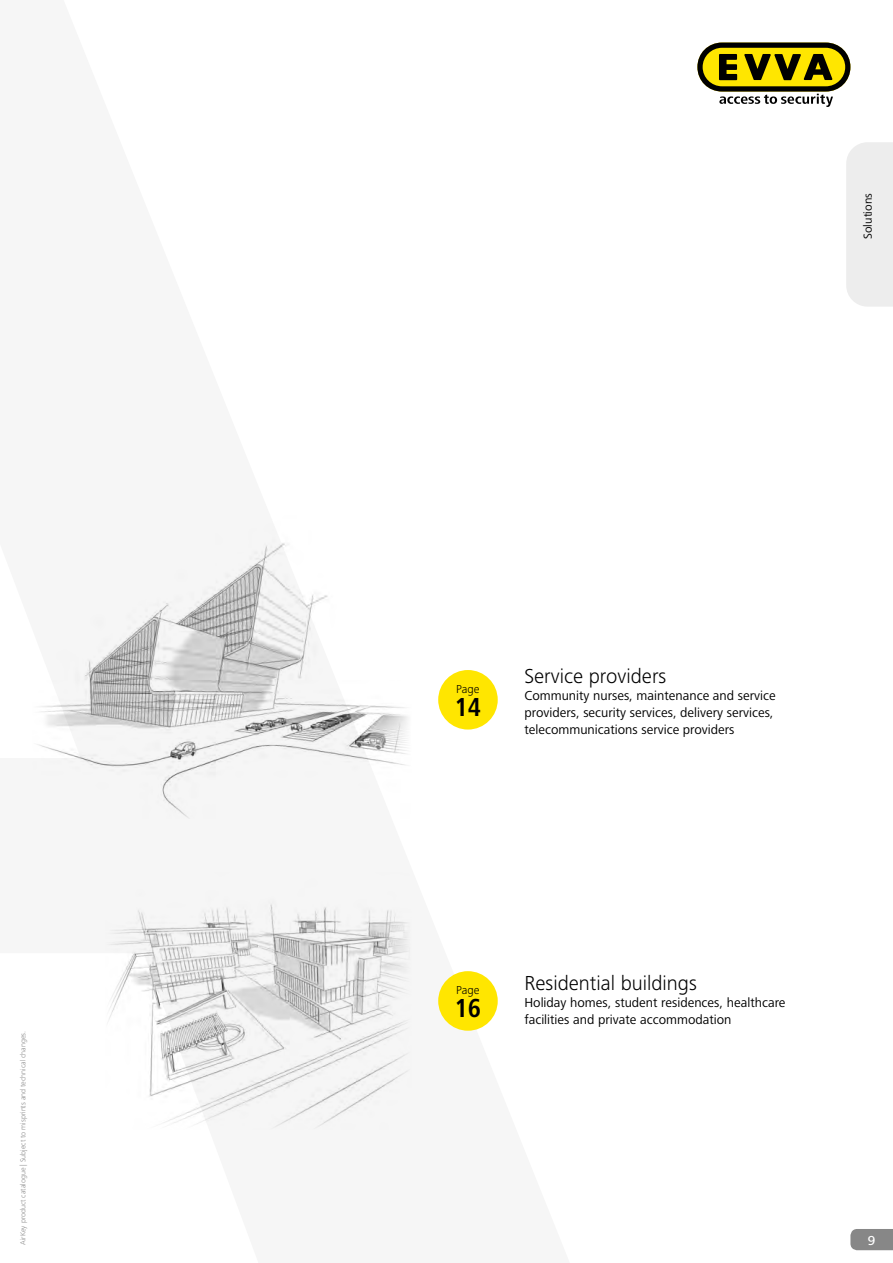
<style>
.page{position:relative;width:893px;height:1263px;background:#fff}
.page>*{position:absolute;margin:0;border:0;box-sizing:border-box;transform-origin:0 0}
.t1{font:700 condensed 27px "Frutiger Next LTCE";color:#000}
.t2{font:300 21px "Frutiger Next LTCE";color:#000}
.t3{font:13.5px/17px "Frutiger Next LTCE";color:#000}
.t4{font:500 13.5px "Frutiger Next LTCE";color:#fff}
.t5{font:12px "Frutiger Next LTCE";color:#000}
.t6{font:300 12px "Frutiger Next LTCE";color:#000}
.t7{font:300 7.5px "Frutiger Next LTCE";color:#878787}
</style>
<div class="page">
<img style="left:37px;top:529px;width:371px;height:289px">
<img style="left:106px;top:892px;width:305px;height:237px">
<div style="left:846px;top:142px;width:47px;height:165px;background:#ededed"></div>
<div style="left:438px;top:670px;width:60px;height:59px;background:#ffe600;border-radius:50%"></div>
<div style="left:438px;top:971px;width:60px;height:60px;background:#ffe600;border-radius:50%"></div>
<svg style="left:850px;top:1229px;width:43px;height:21px"></svg>
<svg style="left:697px;top:43px;width:153px;height:64px"></svg>
<p class="t7" style="left:19px;top:1245px;width:215px;rotate:-90deg">AirKey product catalogue | Subject to misprints and technical changes.</p>
<p class="t5" style="left:861px;top:239px;width:47px;rotate:-90deg">Solutions</p>
<p class="t6" style="left:456px;top:682px;width:25px">Page</p>
<h1 class="t1" style="left:455px;top:692px;width:28px">14</h1>
<h2 class="t2" style="left:524px;top:664px;width:143px">Service providers</h2>
<p class="t3" style="left:524px;top:687px;width:253px">Community nurses, maintenance and service providers, security services, delivery services, telecommunications service providers</p>
<p class="t6" style="left:456px;top:984px;width:25px">Page</p>
<h1 class="t1" style="left:455px;top:993px;width:28px">16</h1>
<h2 class="t2" style="left:524px;top:971px;width:174px">Residential buildings</h2>
<p class="t3" style="left:524px;top:994px;width:263px">Holiday homes, student residences, healthcare facilities and private accommodation</p>
<p class="t4" style="left:868px;top:1232px;width:9px">9</p>
</div>
